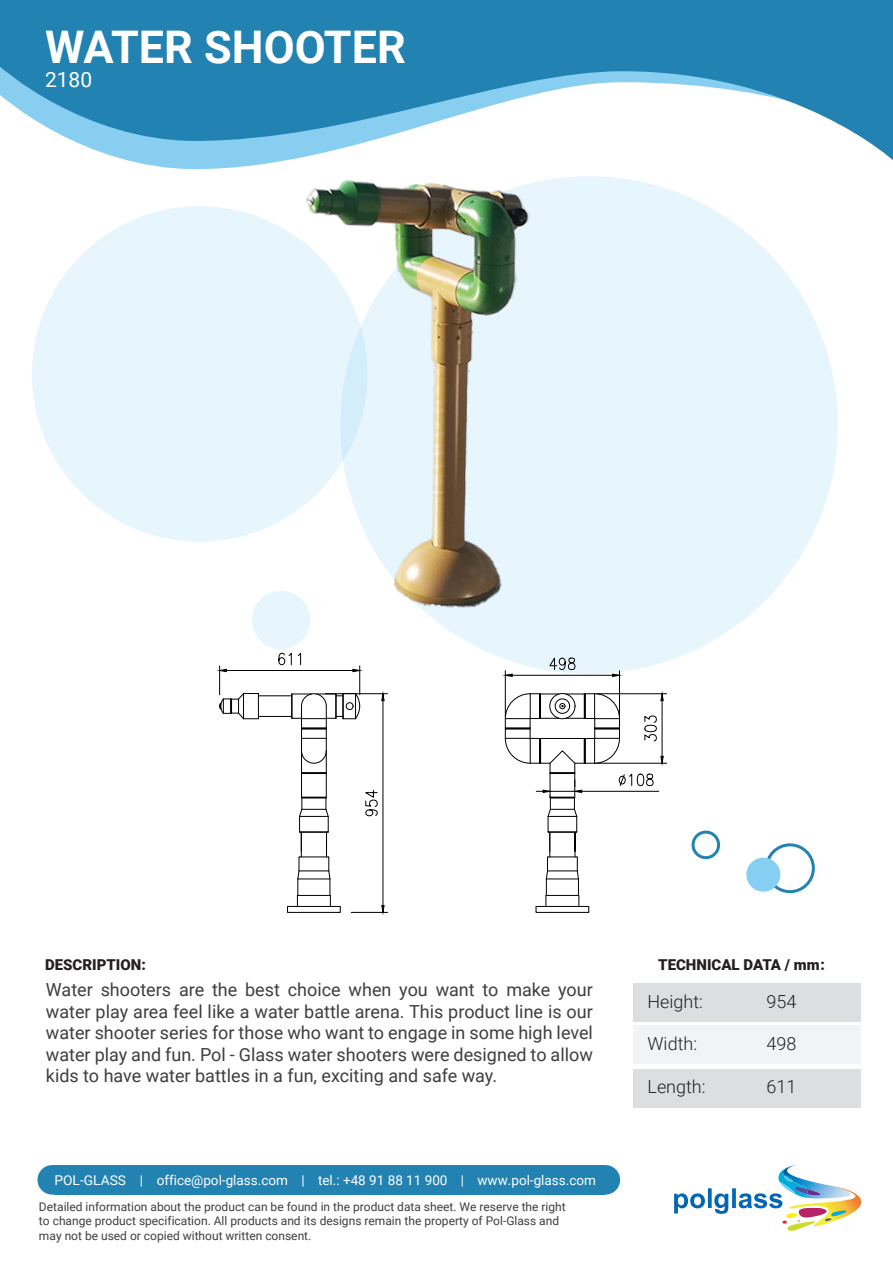
<style>
.page{position:relative;width:893px;height:1263px;background:#fff}
.page>*{position:absolute;margin:0;border:0;box-sizing:border-box;transform-origin:0 0}
.t1{font:700 45px "Roboto";color:#fff}
.t2{font:21px "Roboto";color:#fff}
.t3{font:18px/21.6px "Roboto";color:#3e3e3f;text-align:justify}
.t4{font:300 18px "Roboto";color:#231f20}
.t5{font:900 15px "Roboto";color:#231f20}
.t6{font:13.5px "Roboto";color:#fff}
.t7{font:12px/14.4px "Roboto";color:#3e3e3f}
</style>
<div class="page">
<div style="left:633px;top:983px;width:228px;height:38px;background:#dddedf"></div>
<div style="left:633px;top:1069px;width:228px;height:38px;background:#dddedf"></div>
<div style="left:633px;top:1025px;width:228px;height:38px;background:#f2f3f4"></div>
<svg style="left:126px;top:160px;width:161px;height:9px"></svg>
<svg style="left:0;top:0;width:893px;height:160px;fill:#2282b2"></svg>
<div style="left:37px;top:1165px;width:30px;height:29px;background:#2282b2;border-radius:50%"></div>
<div style="left:591px;top:1165px;width:29px;height:29px;background:#2282b2;border-radius:50%"></div>
<div style="left:54px;top:1165px;width:551px;height:29px;background:#2282b2"></div>
<svg style="left:674px;top:1165px;width:188px;height:66px"></svg>
<div style="left:765px;top:843px;width:50px;height:50px;border:3px solid #2183b2;border-radius:50%"></div>
<div style="left:692px;top:831px;width:28px;height:28px;border:3px solid #2183b2;border-radius:50%"></div>
<div style="left:746px;top:858px;width:34px;height:34px;background:#87cff2;border-radius:50%"></div>
<div style="left:32px;top:206px;width:335px;height:336px;background:#e7f5fc;border-radius:50%"></div>
<div style="left:252px;top:591px;width:58px;height:58px;background:#e7f5fc;border-radius:50%"></div>
<div style="left:340px;top:176px;width:498px;height:498px;background:#e7f5fc;border-radius:50%"></div>
<hr style="left:258px;top:716px;width:34px;height:1px;background:#000">
<hr style="left:258px;top:695px;width:34px;height:1px;background:#000">
<hr style="left:505px;top:671px;width:1px;height:45px;background:#000">
<hr style="left:619px;top:671px;width:1px;height:45px;background:#000">
<hr style="left:512px;top:675px;width:101px;height:1px;background:#000">
<svg style="left:505px;top:673px;width:8px;height:4px"></svg>
<svg style="left:612px;top:673px;width:7px;height:4px"></svg>
<svg style="left:549px;top:657px;width:26px;height:13px"></svg>
<hr style="left:597px;top:693px;width:70px;height:1px;background:#000">
<hr style="left:596px;top:763px;width:71px;height:1px;background:#000">
<hr style="left:226px;top:670px;width:127px;height:1px;background:#000">
<svg style="left:219px;top:666px;width:40px;height:53px"></svg>
<hr style="left:351px;top:912px;width:37px;height:1px;background:#000">
<hr style="left:325px;top:693px;width:63px;height:1px;background:#000">
<svg style="left:278px;top:652px;width:107px;height:261px"></svg>
<svg style="left:505px;top:693px;width:159px;height:220px"></svg>
<img style="left:298px;top:179px;width:251px;height:448px">
<h1 class="t1" style="left:45px;top:16px;width:362px">WATER SHOOTER</h1>
<p class="t2" style="left:45px;top:65px;width:49px">2180</p>
<p class="t5" style="left:45px;top:954px;width:102px">DESCRIPTION:</p>
<p class="t3" style="left:46px;top:978px;width:549px">Water shooters are the best choice when you want to make your water play area feel like a water battle arena. This product line is our water shooter series for those who want to engage in some high level water play and fun. Pol - Glass water shooters were designed to allow kids to have water battles in a fun, exciting and safe way.</p>
<p class="t6" style="left:54px;top:1170px;width:543px">POL-GLASS | office@pol-glass.com | tel.: +48 91 88 11 900 | www.pol-glass.com</p>
<p class="t7" style="left:39px;top:1199px;width:528px">Detailed information about the product can be found in the product data sheet. We reserve the right to change product specification. All products and its designs remain the property of Pol-Glass and may not be used or copied without written consent.</p>
<p class="t5" style="left:658px;top:954px;width:168px">TECHNICAL DATA / mm:</p>
<p class="t4" style="left:647px;top:989px;width:57px">Height:</p>
<p class="t4" style="left:647px;top:1031px;width:51px">Width:</p>
<p class="t4" style="left:647px;top:1074px;width:60px">Length:</p>
<p class="t4" style="left:767px;top:989px;width:31px">954</p>
<p class="t4" style="left:767px;top:1031px;width:31px">498</p>
<p class="t4" style="left:767px;top:1074px;width:31px">611</p>
</div>
